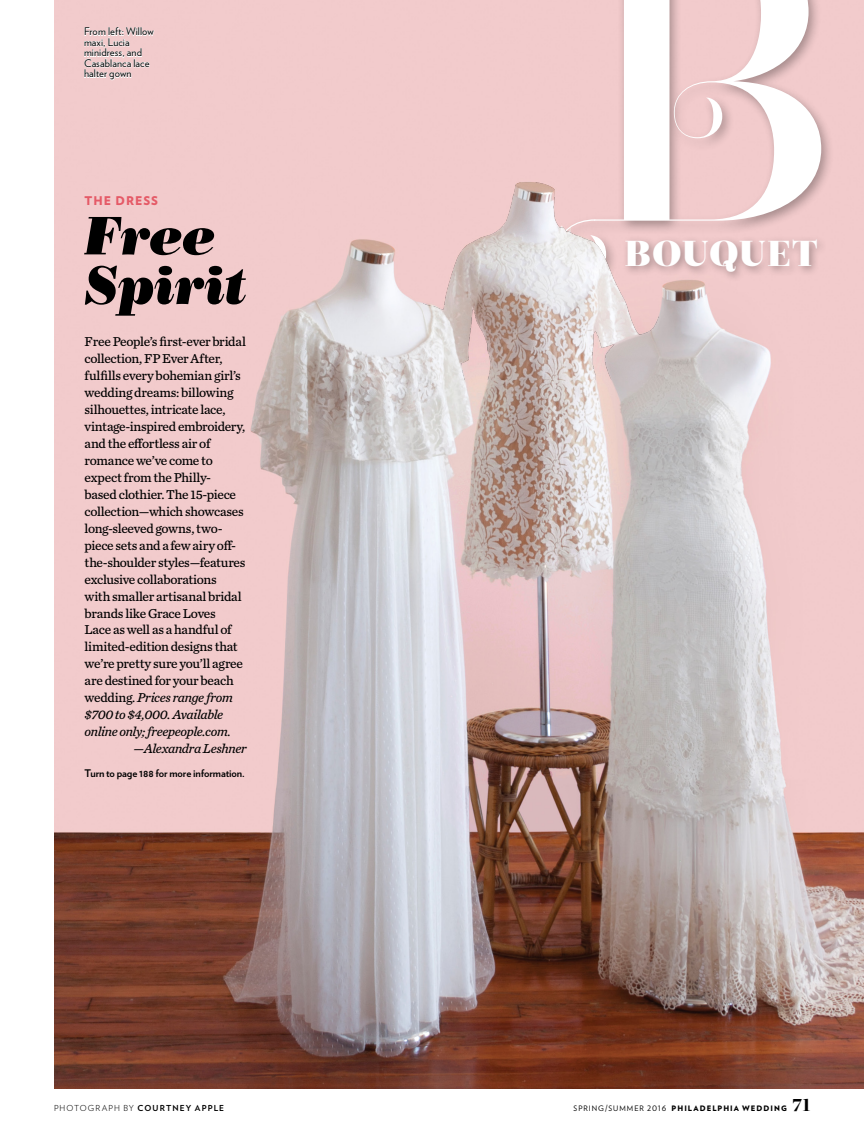
<style>
.page{position:relative;width:864px;height:1134px;background:#fff}
.page>*{position:absolute;margin:0;border:0;box-sizing:border-box;transform-origin:0 0}
.Opener_Hed{font:italic 54px/49.5px "Bodoni Poster";letter-spacing:-.025em;color:#000;scale:.95 1}
.head__memphis_med_36{font:36px "Narziss Text Ultrabold Drops";letter-spacing:.015em;color:#fff}
.t1{font:900 18px "Chronicle Display";color:#000}
.Opener_Body_Text{font:13.5px/17px "Chronicle Text G4";letter-spacing:-.02em;color:#000}
.Opener_Body_Text-2{font:italic 13.5px "Chronicle Text G4";letter-spacing:-.02em;color:#000}
.PM07_body_copy{font:900 12px "Verlag";letter-spacing:.08em;color:#e55a67}
.t2{font:10.5px/10.5px "Verlag";letter-spacing:.005em;color:#000}
.PM11_BODY_COPY{font:700 10.5px "Verlag";letter-spacing:-.01em;color:#000}
.t3{font:700 8.25px "Verlag";letter-spacing:.135em;color:#000}
.t4{font:900 7.5px "Verlag";letter-spacing:.135em;color:#000}
.s1{font-style:italic}
.s2{font-weight:300}
.s3{font-weight:400}
</style>
<div class="page">
<img style="left:54px;top:0;width:810px;height:1089px">
<div style="left:547px;top:0;width:288px;height:291px;background:#000;opacity:.32"></div>
<svg style="left:589px;top:0;width:232px;height:221px;fill:#f2cbcc"></svg>
<div style="left:621px;top:234px;width:207px;height:48px;background:#000;opacity:.31"></div>
<svg style="left:84px;top:27px;width:70px;height:53px"></svg>
<img style="left:423px;top:130px;width:236px;height:249px">
<p class="t2" style="left:84px;top:26px;width:71px">From left: Willow maxi, Lucia minidress, and<br>Casablanca lace halter gown</p>
<p class="PM07_body_copy" style="left:85px;top:191px;width:75px">THE DRESS</p>
<p class="Opener_Hed" style="left:85px;top:210px;width:172px">Free<br>Spirit</p>
<p class="Opener_Body_Text" style="left:85px;top:333px;width:163px">Free People’s first-ever bridal collection, FP Ever After, fulfills every bohemian girl’s wedding dreams: billowing silhouettes, intricate lace, vintage-inspired embroidery, and the effortless air of romance we’ve come to expect from the Philly&shy;based clothier. The 15-piece collection—which showcases long-sleeved gowns, two&shy;piece sets and a few airy off&shy;the-shoulder styles—features exclusive collaborations with smaller artisanal bridal brands like Grace Loves<br>Lace as well as a handful of limited-edition designs that we’re pretty sure you’ll agree are destined for your beach wedding. <span class="s1">Prices range from $700 to $4,000. Available online only; freepeople.com.</span></p>
<p class="Opener_Body_Text-2" style="left:133px;top:738px;width:115px">—Alexandra Leshner</p>
<p class="PM11_BODY_COPY" style="left:85px;top:765px;width:162px">Turn to page 188 for more information.</p>
<p class="t3" style="left:54px;top:1101px;width:172px"><span class="s2">PHOTOGRAPH BY</span> COURTNEY APPLE</p>
<p class="head__memphis_med_36" style="left:625px;top:233px;width:195px">BOUQUET</p>
<p class="t4" style="left:574px;top:1102px;width:215px"><span class="s3">SPRING/SUMMER 2016</span> PHILADELPHIA WEDDING</p>
<p class="t1" style="left:792px;top:1089px;width:20px">71</p>
</div>
